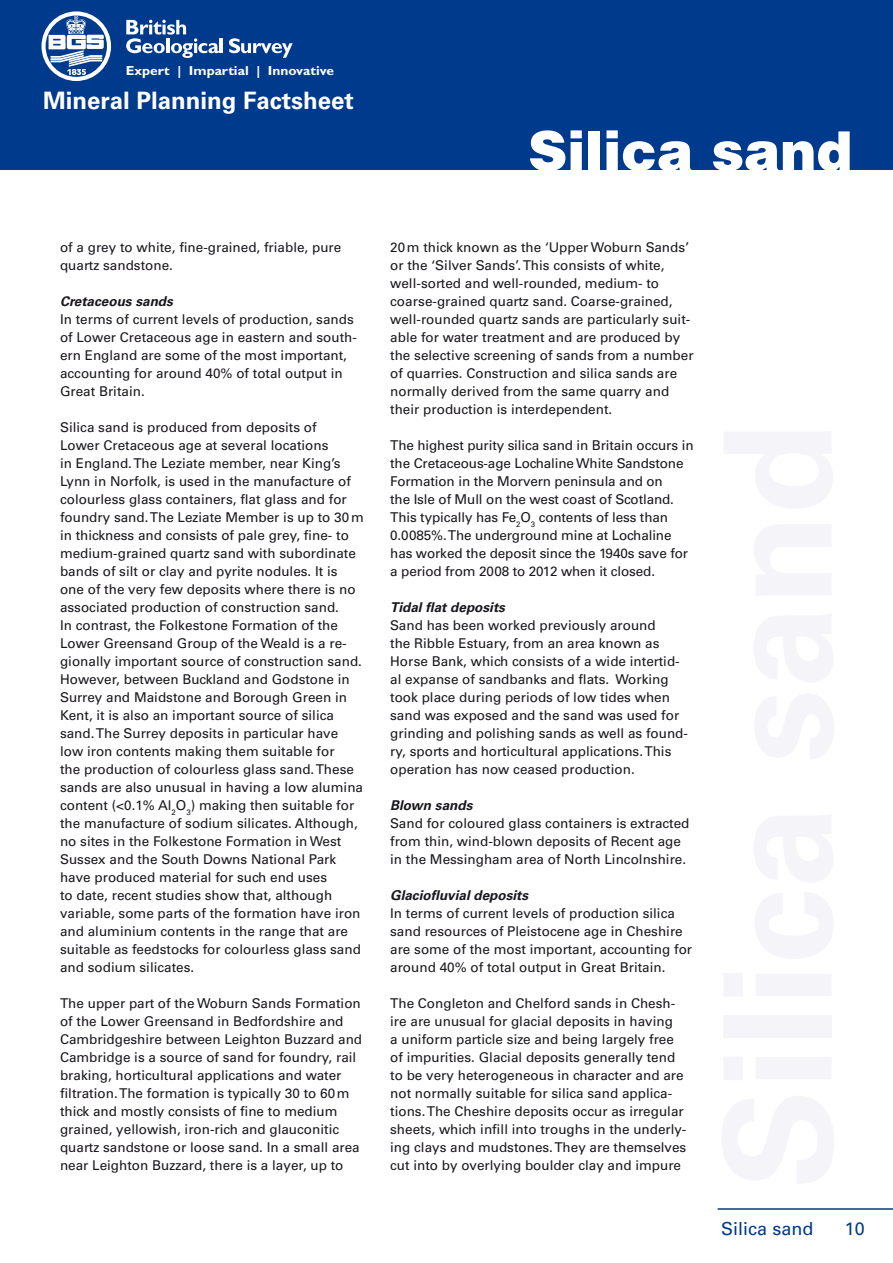
<style>
.page{position:relative;width:893px;height:1263px;background:#fff}
.page>*{position:absolute;margin:0;border:0;box-sizing:border-box;transform-origin:0 0}
.t1{font:900 54px "Helvetica";color:#fff}
.t2{font:700 24px "Univers";color:#fff}
.t3{font:18px "Univers";color:#003a8c}
.t4{font:13.5px/18px "Univers";color:#1a171c}
.t5{font:italic 700 13.5px "Univers";color:#1a171c}
.t6{font:700 13.05px "Gill Sans";color:#fff;scale:1.05 1}
</style>
<div class="page">
<hr style="left:718px;top:1208px;width:175px;height:2px;background:#003a8c">
<div style="left:0;top:0;width:893px;height:170px;background:#003a8c"></div>
<hr style="left:220px;top:39px;width:3px;height:14px;background:#fff">
<svg style="left:229px;top:38px;width:64px;height:20px"></svg>
<svg style="left:126px;top:20px;width:93px;height:38px"></svg>
<svg style="left:49px;top:16px;width:55px;height:59px"></svg>
<div style="left:42px;top:11px;width:69px;height:70px;border:4px solid #fff;border-radius:50%"></div>
<p class="t6" style="left:126px;top:63px;width:200px">Expert | Impartial | Innovative</p>
<h2 class="t2" style="left:43px;top:86px;width:312px">Mineral Planning Factsheet</h2>
<h1 class="t1" style="left:528px;top:116px;width:325px">Silica sand</h1>
<p class="t4" style="left:60px;top:238px;width:283px">of a grey to white, fine-grained, friable, pure quartz sandstone.</p>
<p class="t5" style="left:60px;top:293px;width:114px">Cretaceous sands</p>
<p class="t4" style="left:60px;top:310px;width:298px">In terms of current levels of production, sands of Lower Cretaceous age in eastern and south&shy;ern England are some of the most important, accounting for around 40% of total output in Great Britain.</p>
<p class="t4" style="left:60px;top:418px;width:305px">Silica sand is produced from deposits of<br>Lower Cretaceous age at several locations<br>in England. The Leziate member, near King’s Lynn in Norfolk, is used in the manufacture of colourless glass containers, flat glass and for foundry sand. The Leziate Member is up to 30m in thickness and consists of pale grey, fine- to medium-grained quartz sand with subordinate bands of silt or clay and pyrite nodules. It is one of the very few deposits where there is no associated production of construction sand.<br>In contrast, the Folkestone Formation of the Lower Greensand Group of the Weald is a re&shy;gionally important source of construction sand.<br>However, between Buckland and Godstone in Surrey and Maidstone and Borough Green in Kent, it is also an important source of silica sand. The Surrey deposits in particular have low iron contents making them suitable for<br>the production of colourless glass sand. These sands are also unusual in having a low alumina content (&lt;0.1% Al<sub>2</sub>O<sub>3</sub>) making then suitable for the manufacture of sodium silicates. Although, no sites in the Folkestone Formation in West Sussex and the South Downs National Park have produced material for such end uses<br>to date, recent studies show that, although variable, some parts of the formation have iron and aluminium contents in the range that are suitable as feedstocks for colourless glass sand and sodium silicates.</p>
<p class="t4" style="left:60px;top:994px;width:304px">The upper part of the Woburn Sands Formation of the Lower Greensand in Bedfordshire and Cambridgeshire between Leighton Buzzard and Cambridge is a source of sand for foundry, rail braking, horticultural applications and water filtration. The formation is typically 30 to 60m thick and mostly consists of fine to medium grained, yellowish, iron-rich and glauconitic quartz sandstone or loose sand. In a small area near Leighton Buzzard, there is a layer, up to</p>
<p class="t4" style="left:390px;top:238px;width:305px">20m thick known as the ‘Upper Woburn Sands’ or the ‘Silver Sands’. This consists of white, well-sorted and well-rounded, medium- to coarse-grained quartz sand. Coarse-grained, well-rounded quartz sands are particularly suit&shy;able for water treatment and are produced by the selective screening of sands from a number of quarries. Construction and silica sands are normally derived from the same quarry and their production is interdependent.</p>
<p class="t4" style="left:390px;top:436px;width:305px">The highest purity silica sand in Britain occurs in the Cretaceous-age Lochaline White Sandstone Formation in the Morvern peninsula and on<br>the Isle of Mull on the west coast of Scotland.<br>This typically has Fe<sub>2</sub>O<sub>3</sub> contents of less than 0.0085%. The underground mine at Lochaline has worked the deposit since the 1940s save for a period from 2008 to 2012 when it closed.</p>
<p class="t5" style="left:390px;top:599px;width:116px">Tidal flat deposits</p>
<p class="t4" style="left:390px;top:616px;width:299px">Sand has been worked previously around<br>the Ribble Estuary, from an area known as Horse Bank, which consists of a wide intertid&shy;al expanse of sandbanks and flats. Working took place during periods of low tides when sand was exposed and the sand was used for grinding and polishing sands as well as found&shy;ry, sports and horticultural applications. This operation has now ceased production.</p>
<p class="t5" style="left:390px;top:797px;width:84px">Blown sands</p>
<p class="t4" style="left:390px;top:814px;width:301px">Sand for coloured glass containers is extracted from thin, wind-blown deposits of Recent age in the Messingham area of North Lincolnshire.</p>
<p class="t5" style="left:390px;top:887px;width:140px">Glaciofluvial deposits</p>
<p class="t4" style="left:390px;top:904px;width:303px">In terms of current levels of production silica sand resources of Pleistocene age in Cheshire are some of the most important, accounting for around 40% of total output in Great Britain.</p>
<p class="t4" style="left:390px;top:994px;width:298px">The Congleton and Chelford sands in Chesh&shy;ire are unusual for glacial deposits in having<br>a uniform particle size and being largely free of impurities. Glacial deposits generally tend to be very heterogeneous in character and are not normally suitable for silica sand applica&shy;tions. The Cheshire deposits occur as irregular sheets, which infill into troughs in the underly&shy;ing clays and mudstones. They are themselves cut into by overlying boulder clay and impure</p>
<h3 class="t3" style="left:721px;top:1218px;width:94px">Silica sand</h3>
<h3 class="t3" style="left:845px;top:1218px;width:22px">10</h3>
</div>
